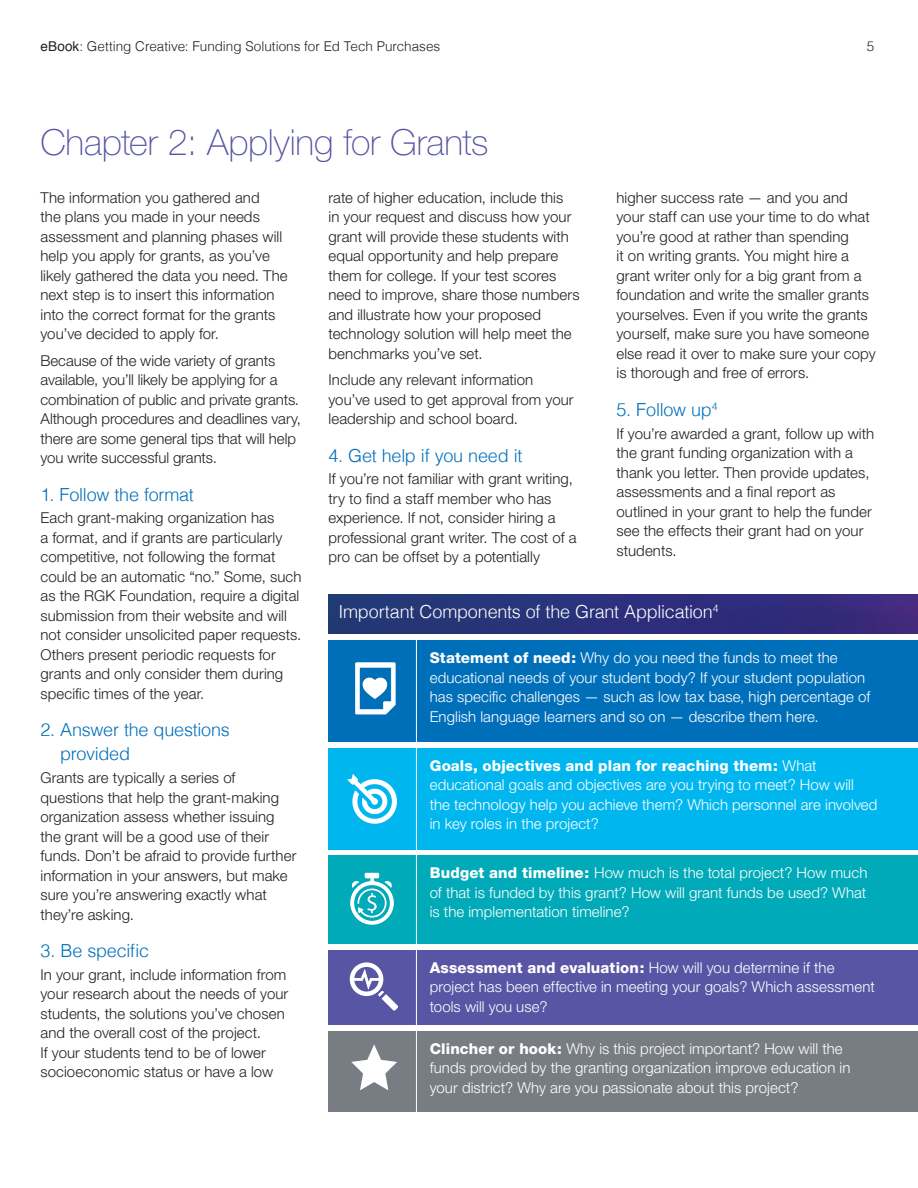
<style>
.page{position:relative;width:918px;height:1188px;background:#fff}
.page>*{position:absolute;margin:0;border:0;box-sizing:border-box;transform-origin:0 0}
.t1{font:100 36px "Helvetica Neue";letter-spacing:-.005em;color:#5855a4}
.t2{font:300 18px/24px "Helvetica";letter-spacing:-.01em;color:#006fba}
.t3{font:300 18px "Helvetica";letter-spacing:-.01em;color:#fff}
.body{font:300 15px/19.5px "Helvetica Neue";letter-spacing:.005em;color:#231f20}
.body-2{font:300 15px/19.5px "Helvetica Neue";letter-spacing:.005em;color:#fff}
.t4{font:300 13.5px "Helvetica";color:#231f20}
.s1{font-weight:400}
.s2{font-weight:800}
</style>
<div class="page">
<img style="left:328px;top:594px;width:590px;height:40px">
<div style="left:328px;top:640px;width:590px;height:102px;background:#006fba"></div>
<svg style="left:355px;top:662px;width:41px;height:52px"></svg>
<div style="left:328px;top:856px;width:590px;height:88px;background:#00aab8"></div>
<svg style="left:350px;top:873px;width:44px;height:52px"></svg>
<div style="left:328px;top:748px;width:590px;height:101px;background:#00b6ef"></div>
<svg style="left:347px;top:774px;width:50px;height:50px"></svg>
<div style="left:328px;top:950px;width:590px;height:75px;background:#5855a4"></div>
<svg style="left:350px;top:962px;width:48px;height:49px"></svg>
<div style="left:328px;top:1031px;width:590px;height:81px;background:#787d83"></div>
<svg style="left:351px;top:1044px;width:46px;height:46px"></svg>
<hr style="left:416px;top:638px;width:1px;height:485px;background:#fff">
<p class="t4" style="left:40px;top:34px;width:401px"><span class="s1">eBook</span>: Getting Creative: Funding Solutions for Ed Tech Purchases</p>
<p class="t4" style="left:867px;top:34px;width:9px">5</p>
<h1 class="t1" style="left:40px;top:122px;width:449px">Chapter 2: Applying for Grants</h1>
<p class="body" style="left:40px;top:188px;width:249px">The information you gathered and<br>the plans you made in your needs assessment and planning phases will help you apply for grants, as you’ve likely gathered the data you need. The next step is to insert this information into the correct format for the grants you’ve decided to apply for.</p>
<p class="body" style="left:40px;top:350px;width:262px">Because of the wide variety of grants available, you’ll likely be applying for a combination of public and private grants.<br>Although procedures and deadlines vary, there are some general tips that will help you write successful grants.</p>
<h2 class="t2" style="left:40px;top:481px;width:155px">1. Follow the format</h2>
<p class="body" style="left:40px;top:508px;width:263px">Each grant-making organization has<br>a format, and if grants are particularly competitive, not following the format could be an automatic “no.” Some, such as the RGK Foundation, require a digital submission from their website and will not consider unsolicited paper requests.<br>Others present periodic requests for grants and only consider them during specific times of the year.</p>
<h2 class="t2" style="left:60px;top:717px;width:171px;text-indent:-20px">2. Answer the questions provided</h2>
<p class="body" style="left:40px;top:768px;width:257px">Grants are typically a series of questions that help the grant-making organization assess whether issuing the grant will be a good use of their funds. Don’t be afraid to provide further information in your answers, but make sure you’re answering exactly what they’re asking.</p>
<h2 class="t2" style="left:40px;top:938px;width:110px">3. Be specific</h2>
<p class="body" style="left:40px;top:965px;width:249px">In your grant, include information from your research about the needs of your students, the solutions you’ve chosen and the overall cost of the project.<br>If your students tend to be of lower socioeconomic status or have a low</p>
<p class="body" style="left:328px;top:188px;width:253px">rate of higher education, include this<br>in your request and discuss how your grant will provide these students with equal opportunity and help prepare them for college. If your test scores need to improve, share those numbers and illustrate how your proposed technology solution will help meet the benchmarks you’ve set.</p>
<p class="body" style="left:328px;top:370px;width:247px">Include any relevant information you’ve used to get approval from your leadership and school board.</p>
<h2 class="t2" style="left:328px;top:442px;width:196px">4. Get help if you need it</h2>
<p class="body" style="left:328px;top:469px;width:250px">If you’re not familiar with grant writing, try to find a staff member who has experience. If not, consider hiring a professional grant writer. The cost of a pro can be offset by a potentially</p>
<p class="body" style="left:616px;top:188px;width:261px">higher success rate — and you and your staff can use your time to do what you’re good at rather than spending<br>it on writing grants. You might hire a grant writer only for a big grant from a foundation and write the smaller grants yourselves. Even if you write the grants yourself, make sure you have someone else read it over to make sure your copy is thorough and free of errors.</p>
<h2 class="t2" style="left:616px;top:396px;width:103px">5. Follow up<sup>4</sup></h2>
<p class="body" style="left:616px;top:423px;width:259px">If you’re awarded a grant, follow up with the grant funding organization with a thank you letter. Then provide updates, assessments and a final report as outlined in your grant to help the funder see the effects their grant had on your students.</p>
<h2 class="t3" style="left:338px;top:596px;width:382px">Important Components of the Grant Application<sup>4</sup></h2>
<p class="body-2" style="left:430px;top:648px;width:442px"><span class="s2">Statement of need:</span> Why do you need the funds to meet the educational needs of your student body? If your student population has specific challenges — such as low tax base, high percentage of English language learners and so on — describe them here.</p>
<p class="body-2" style="left:430px;top:755px;width:449px"><span class="s2">Goals, objectives and plan for reaching them:</span> What educational goals and objectives are you trying to meet? How will the technology help you achieve them? Which personnel are involved in key roles in the project?</p>
<p class="body-2" style="left:430px;top:863px;width:439px;text-align:justify"><span class="s2">Budget and timeline:</span> How much is the total project? How much of that is funded by this grant? How will grant funds be used? What is the implementation timeline?</p>
<p class="body-2" style="left:430px;top:958px;width:447px"><span class="s2">Assessment and evaluation:</span> How will you determine if the project has been effective in meeting your goals? Which assessment tools will you use?</p>
<p class="body-2" style="left:430px;top:1038px;width:422px"><span class="s2">Clincher or hook:</span> Why is this project important? How will the funds provided by the granting organization improve education in your district? Why are you passionate about this project?</p>
</div>
